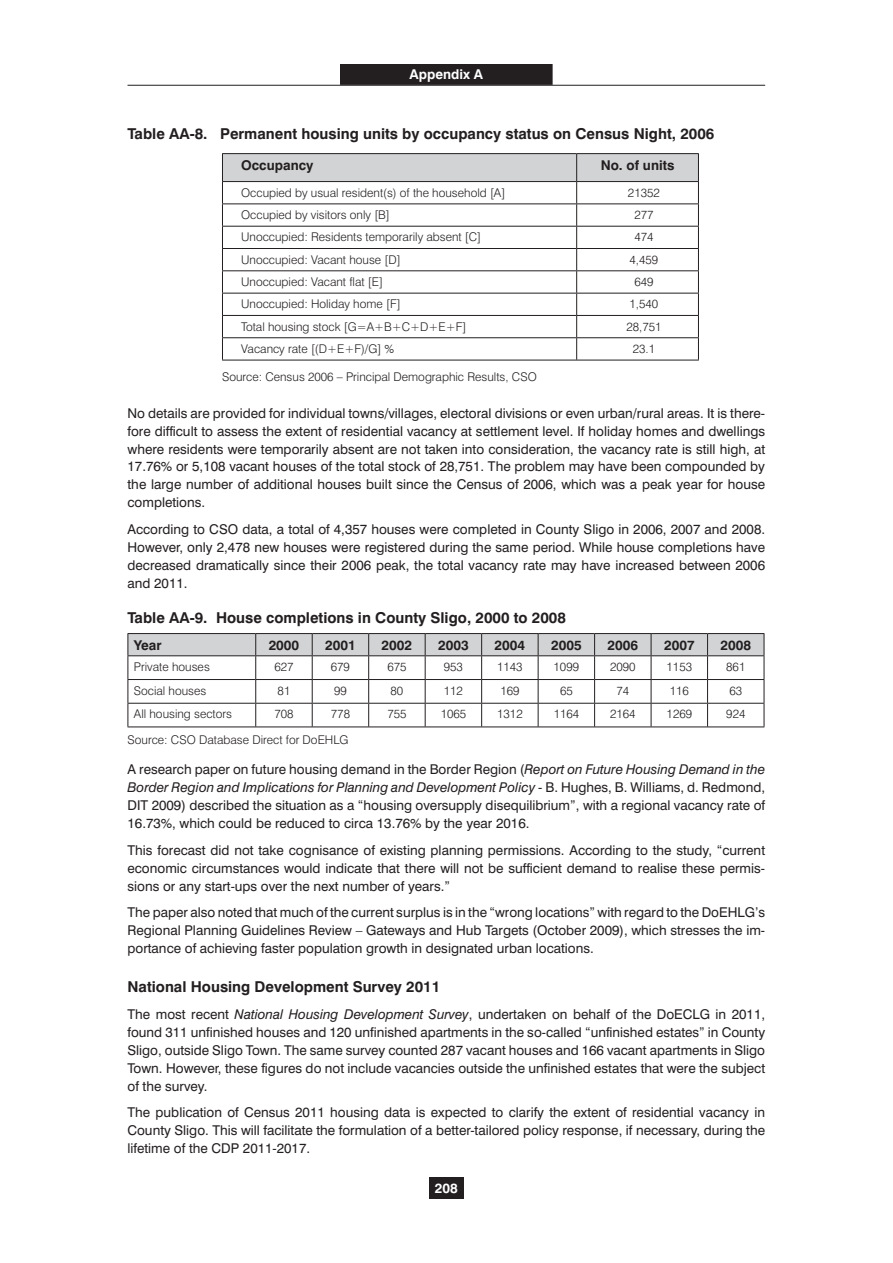
<style>
.page{position:relative;width:893px;height:1263px;background:#fff}
.page>*{position:absolute;margin:0;border:0;box-sizing:border-box;transform-origin:0 0}
.t1{font:700 15px "Swiss 721 BT";color:#231f20}
.t2{font:13.5px/18px "Swiss 721 BT";color:#231f20;text-align:justify}
.t3{font:700 13.5px "Swiss 721 BT";color:#231f20}
.t4{font:700 13.5px "Swiss 721 BT";color:#fff}
.t5{font:300 12px "Swiss 721 BT";color:#231f20}
.s1{font-style:italic}
</style>
<div class="page">
<hr style="left:128px;top:85px;width:637px;height:1px;background:#231f20">
<div style="left:341px;top:65px;width:211px;height:19px;background:#231f20"></div>
<div style="left:340px;top:64px;width:213px;height:21px;border:2px solid #231f20"></div>
<div style="left:429px;top:1177px;width:35px;height:22px;background:#231f20"></div>
<hr style="left:128px;top:633px;width:128px;height:1px;background:#231f20">
<hr style="left:256px;top:633px;width:56px;height:1px;background:#231f20">
<hr style="left:312px;top:633px;width:57px;height:1px;background:#231f20">
<hr style="left:369px;top:633px;width:56px;height:1px;background:#231f20">
<hr style="left:425px;top:633px;width:57px;height:1px;background:#231f20">
<hr style="left:482px;top:633px;width:56px;height:1px;background:#231f20">
<hr style="left:538px;top:633px;width:57px;height:1px;background:#231f20">
<hr style="left:595px;top:633px;width:56px;height:1px;background:#231f20">
<hr style="left:651px;top:633px;width:56px;height:1px;background:#231f20">
<hr style="left:707px;top:633px;width:57px;height:1px;background:#231f20">
<svg style="left:128px;top:634px;width:637px;height:93px"></svg>
<hr style="left:128px;top:727px;width:636px;height:1px;background:#231f20">
<hr style="left:222px;top:153px;width:355px;height:1px;background:#231f20">
<hr style="left:577px;top:153px;width:122px;height:1px;background:#231f20">
<svg style="left:222px;top:154px;width:477px;height:206px"></svg>
<hr style="left:222px;top:360px;width:477px;height:1px;background:#231f20">
<p class="t4" style="left:409px;top:69px;width:75px">Appendix A</p>
<p class="t1" style="left:128px;top:128px;width:588px">Table AA-8. Permanent housing units by occupancy status on Census Night, 2006</p>
<p class="t3" style="left:241px;top:160px;width:74px">Occupancy</p>
<p class="t3" style="left:601px;top:160px;width:75px">No. of units</p>
<p class="t5" style="left:241px;top:188px;width:266px">Occupied by usual resident(s) of the household [A]</p>
<p class="t5" style="left:628px;top:188px;width:33px">21352</p>
<p class="t5" style="left:241px;top:210px;width:150px">Occupied by visitors only [B]</p>
<p class="t5" style="left:634px;top:210px;width:21px">277</p>
<p class="t5" style="left:241px;top:233px;width:241px">Unoccupied: Residents temporarily absent [C]</p>
<p class="t5" style="left:634px;top:233px;width:21px">474</p>
<p class="t5" style="left:241px;top:255px;width:161px">Unoccupied: Vacant house [D]</p>
<p class="t5" style="left:629px;top:255px;width:30px">4,459</p>
<p class="t5" style="left:241px;top:277px;width:143px">Unoccupied: Vacant flat [E]</p>
<p class="t5" style="left:634px;top:277px;width:21px">649</p>
<p class="t5" style="left:241px;top:300px;width:161px">Unoccupied: Holiday home [F]</p>
<p class="t5" style="left:629px;top:300px;width:30px">1,540</p>
<p class="t5" style="left:241px;top:322px;width:227px">Total housing stock [G=A+B+C+D+E+F]</p>
<p class="t5" style="left:626px;top:322px;width:37px">28,751</p>
<p class="t5" style="left:241px;top:344px;width:155px">Vacancy rate [(D+E+F)/G] %</p>
<p class="t5" style="left:633px;top:344px;width:24px">23.1</p>
<p class="t5" style="left:222px;top:372px;width:316px">Source: Census 2006 – Principal Demographic Results, CSO</p>
<p class="t2" style="left:128px;top:405px;width:639px">No details are provided for individual towns/villages, electoral divisions or even urban/rural areas. It is there&shy;fore difficult to assess the extent of residential vacancy at settlement level. If holiday homes and dwellings where residents were temporarily absent are not taken into consideration, the vacancy rate is still high, at 17.76% or 5,108 vacant houses of the total stock of 28,751. The problem may have been compounded by the large number of additional houses built since the Census of 2006, which was a peak year for house completions.</p>
<p class="t2" style="left:128px;top:522px;width:639px">According to CSO data, a total of 4,357 houses were completed in County Sligo in 2006, 2007 and 2008.<br>However, only 2,478 new houses were registered during the same period. While house completions have decreased dramatically since their 2006 peak, the total vacancy rate may have increased between 2006 and 2011.</p>
<p class="t1" style="left:128px;top:612px;width:440px">Table AA-9. House completions in County Sligo, 2000 to 2008</p>
<p class="t3" style="left:134px;top:640px;width:29px">Year</p>
<p class="t3" style="left:269px;top:640px;width:32px">2000</p>
<p class="t3" style="left:325px;top:640px;width:32px">2001</p>
<p class="t3" style="left:382px;top:640px;width:32px">2002</p>
<p class="t3" style="left:438px;top:640px;width:32px">2003</p>
<p class="t3" style="left:495px;top:640px;width:32px">2004</p>
<p class="t3" style="left:551px;top:640px;width:32px">2005</p>
<p class="t3" style="left:607px;top:640px;width:32px">2006</p>
<p class="t3" style="left:664px;top:640px;width:32px">2007</p>
<p class="t3" style="left:720px;top:640px;width:32px">2008</p>
<p class="t5" style="left:134px;top:662px;width:77px">Private houses</p>
<p class="t5" style="left:274px;top:662px;width:21px">627</p>
<p class="t5" style="left:331px;top:662px;width:21px">679</p>
<p class="t5" style="left:387px;top:662px;width:21px">675</p>
<p class="t5" style="left:444px;top:662px;width:21px">953</p>
<p class="t5" style="left:497px;top:662px;width:27px">1143</p>
<p class="t5" style="left:554px;top:662px;width:27px">1099</p>
<p class="t5" style="left:610px;top:662px;width:27px">2090</p>
<p class="t5" style="left:666px;top:662px;width:27px">1153</p>
<p class="t5" style="left:726px;top:662px;width:21px">861</p>
<p class="t5" style="left:134px;top:686px;width:74px">Social houses</p>
<p class="t5" style="left:278px;top:686px;width:14px">81</p>
<p class="t5" style="left:334px;top:686px;width:14px">99</p>
<p class="t5" style="left:391px;top:686px;width:14px">80</p>
<p class="t5" style="left:444px;top:686px;width:21px">112</p>
<p class="t5" style="left:500px;top:686px;width:21px">169</p>
<p class="t5" style="left:560px;top:686px;width:14px">65</p>
<p class="t5" style="left:616px;top:686px;width:14px">74</p>
<p class="t5" style="left:670px;top:686px;width:21px">116</p>
<p class="t5" style="left:729px;top:686px;width:14px">63</p>
<p class="t5" style="left:134px;top:710px;width:100px">All housing sectors</p>
<p class="t5" style="left:274px;top:710px;width:21px">708</p>
<p class="t5" style="left:331px;top:710px;width:21px">778</p>
<p class="t5" style="left:387px;top:710px;width:21px">755</p>
<p class="t5" style="left:441px;top:710px;width:27px">1065</p>
<p class="t5" style="left:497px;top:710px;width:27px">1312</p>
<p class="t5" style="left:554px;top:710px;width:27px">1164</p>
<p class="t5" style="left:610px;top:710px;width:27px">2164</p>
<p class="t5" style="left:667px;top:710px;width:27px">1269</p>
<p class="t5" style="left:726px;top:710px;width:21px">924</p>
<p class="t5" style="left:128px;top:735px;width:222px">Source: CSO Database Direct for DoEHLG</p>
<p class="t2" style="left:128px;top:762px;width:639px">A research paper on future housing demand in the Border Region (<span class="s1">Report on Future Housing Demand in the Border Region and Implications for Planning and Development Policy</span> - B. Hughes, B. Williams, d. Redmond, DIT 2009) described the situation as a “housing oversupply disequilibrium”, with a regional vacancy rate of 16.73%, which could be reduced to circa 13.76% by the year 2016.</p>
<p class="t2" style="left:128px;top:842px;width:639px">This forecast did not take cognisance of existing planning permissions. According to the study, “current economic circumstances would indicate that there will not be sufficient demand to realise these permis&shy;sions or any start-ups over the next number of years.”</p>
<p class="t2" style="left:128px;top:905px;width:639px">The paper also noted that much of the current surplus is in the “wrong locations” with regard to the DoEHLG’s Regional Planning Guidelines Review – Gateways and Hub Targets (October 2009), which stresses the im&shy;portance of achieving faster population growth in designated urban locations.</p>
<p class="t1" style="left:128px;top:982px;width:314px">National Housing Development Survey 2011</p>
<p class="t2" style="left:128px;top:1007px;width:639px">The most recent <span class="s1">National Housing Development Survey</span>, undertaken on behalf of the DoECLG in 2011, found 311 unfinished houses and 120 unfinished apartments in the so-called “unfinished estates” in County Sligo, outside Sligo Town. The same survey counted 287 vacant houses and 166 vacant apartments in Sligo Town. However, these figures do not include vacancies outside the unfinished estates that were the subject of the survey.</p>
<p class="t2" style="left:128px;top:1105px;width:639px">The publication of Census 2011 housing data is expected to clarify the extent of residential vacancy in County Sligo. This will facilitate the formulation of a better-tailored policy response, if necessary, during the lifetime of the CDP 2011-2017.</p>
<p class="t4" style="left:435px;top:1183px;width:24px">208</p>
</div>
